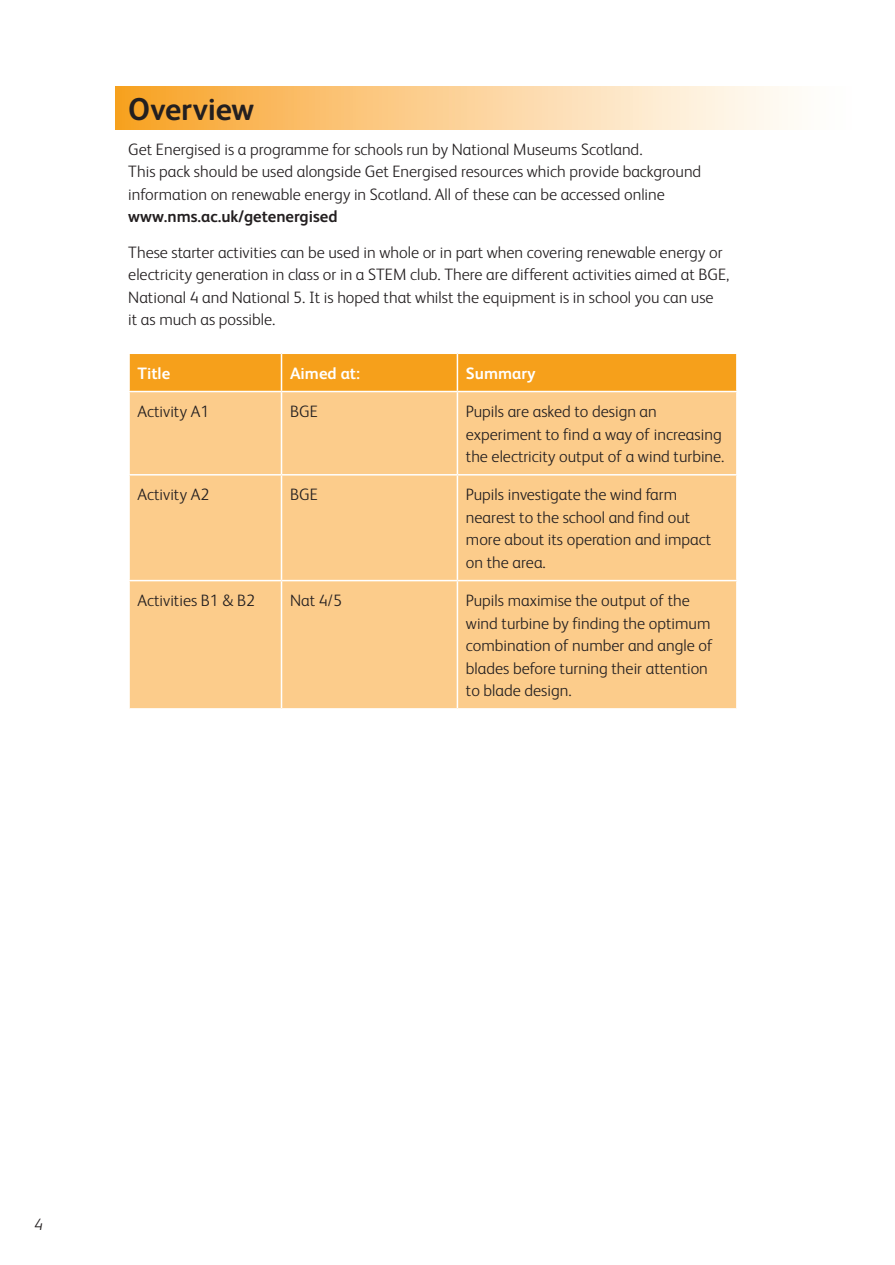
<style>
.page{position:relative;width:895px;height:1265px;background:#fff}
.page>*{position:absolute;margin:0;border:0;box-sizing:border-box;transform-origin:0 0}
.t1{font:700 31.5px "FS Albert";letter-spacing:-.01em;color:#231f20}
.t2{font:300 16.5px/22.5px "FS Albert";color:#231f20}
.t3{font:700 16.5px "FS Albert";color:#231f20}
.t4{font:700 16.5px "FS Albert";color:#fff}
.t5{font:italic 300 16.5px "FS Albert";color:#231f20}
</style>
<div class="page">
<div style="left:115px;top:87px;width:745px;height:42px;background:linear-gradient(to right,#f9a42c,#fff)"></div>
<div style="left:130px;top:354px;width:605px;height:36px;background:#f6a01b"></div>
<div style="left:130px;top:392px;width:605px;height:316px;background:#fccc8b"></div>
<hr style="left:280px;top:354px;width:2px;height:36px;background:#fff">
<hr style="left:456px;top:354px;width:2px;height:36px;background:#fff">
<hr style="left:280px;top:392px;width:2px;height:82px;background:#fff">
<hr style="left:456px;top:392px;width:2px;height:82px;background:#fff">
<hr style="left:128px;top:474px;width:153px;height:1px;background:#fff">
<hr style="left:281px;top:474px;width:176px;height:1px;background:#fff">
<hr style="left:280px;top:475px;width:2px;height:104px;background:#fff">
<hr style="left:457px;top:474px;width:280px;height:1px;background:#fff">
<hr style="left:456px;top:475px;width:2px;height:104px;background:#fff">
<hr style="left:128px;top:579px;width:153px;height:2px;background:#fff">
<hr style="left:281px;top:579px;width:176px;height:2px;background:#fff">
<hr style="left:280px;top:581px;width:2px;height:127px;background:#fff">
<hr style="left:457px;top:579px;width:280px;height:2px;background:#fff">
<hr style="left:456px;top:581px;width:2px;height:127px;background:#fff">
<h1 class="t1" style="left:128px;top:87px;width:127px">Overview</h1>
<p class="t2" style="left:128px;top:137px;width:574px">Get Energised is a programme for schools run by National Museums Scotland.<br>This pack should be used alongside Get Energised resources which provide background information on renewable energy in Scotland. All of these can be accessed online</p>
<p class="t3" style="left:128px;top:205px;width:211px">www.nms.ac.uk/getenergised</p>
<p class="t2" style="left:128px;top:240px;width:602px">These starter activities can be used in whole or in part when covering renewable energy or electricity generation in class or in a STEM club. There are different activities aimed at BGE, National 4 and National 5. It is hoped that whilst the equipment is in school you can use<br>it as much as possible.</p>
<p class="t4" style="left:137px;top:362px;width:34px">Title</p>
<p class="t4" style="left:290px;top:362px;width:72px">Aimed at:</p>
<p class="t4" style="left:466px;top:362px;width:71px">Summary</p>
<p class="t2" style="left:137px;top:399px;width:73px">Activity A1</p>
<p class="t2" style="left:290px;top:399px;width:29px">BGE</p>
<p class="t2" style="left:466px;top:399px;width:260px">Pupils are asked to design an experiment to find a way of increasing the electricity output of a wind turbine.</p>
<p class="t2" style="left:137px;top:482px;width:73px">Activity A2</p>
<p class="t2" style="left:290px;top:482px;width:29px">BGE</p>
<p class="t2" style="left:466px;top:482px;width:247px">Pupils investigate the wind farm nearest to the school and find out more about its operation and impact on the area.</p>
<p class="t2" style="left:137px;top:588px;width:119px">Activities B1 &amp; B2</p>
<p class="t2" style="left:290px;top:588px;width:53px">Nat 4/5</p>
<p class="t2" style="left:466px;top:588px;width:248px">Pupils maximise the output of the wind turbine by finding the optimum combination of number and angle of blades before turning their attention to blade design.</p>
<p class="t5" style="left:34px;top:1214px;width:10px">4</p>
</div>
